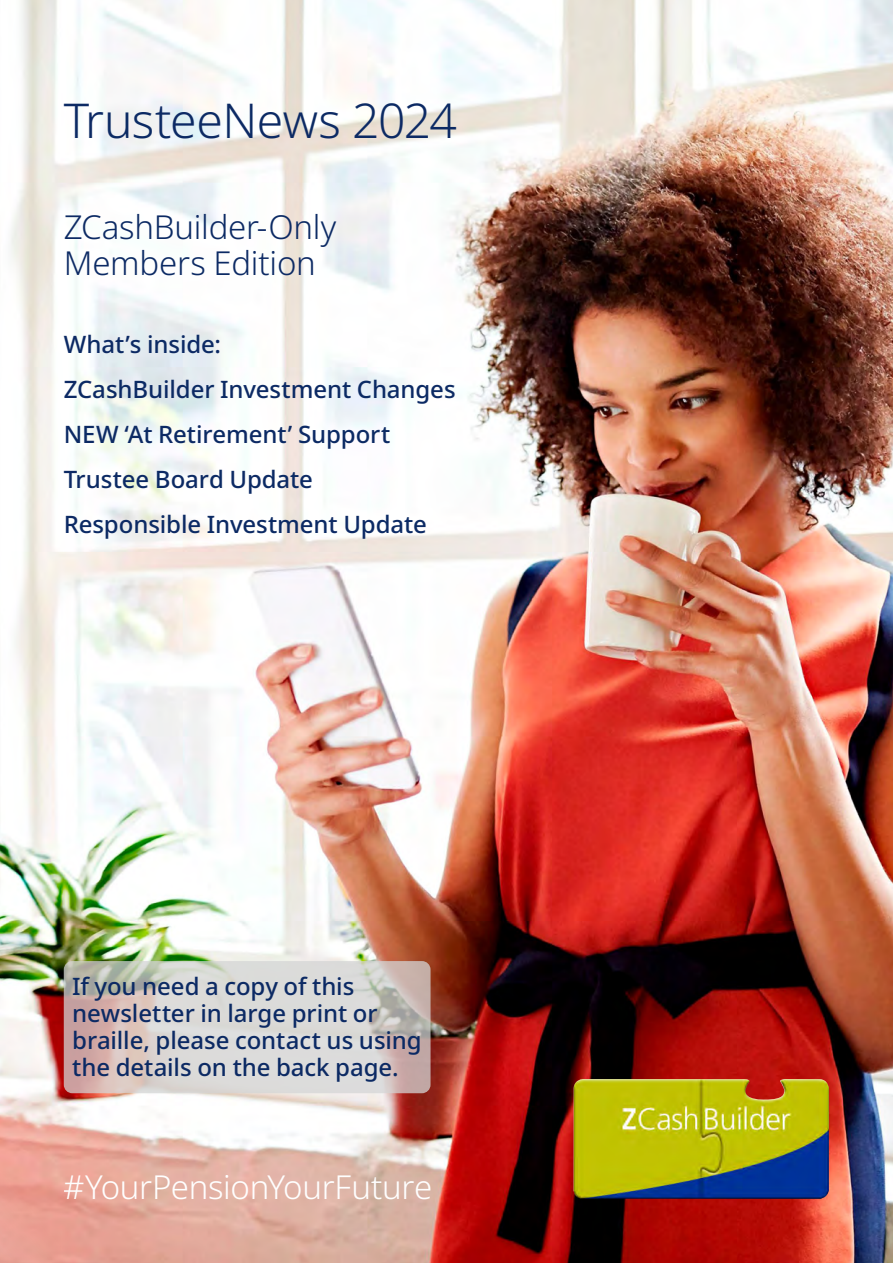
<style>
.page{position:relative;width:893px;height:1263px;background:#fff}
.page>*{position:absolute;margin:0;border:0;box-sizing:border-box;transform-origin:0 0}
.t1{font:300 48px "Noto Sans";letter-spacing:-.015em;color:#0c2a64}
.t2{font:300 33px/36px "Noto Sans";letter-spacing:-.01em;color:#0c2a64}
.t3{font:300 33px "Noto Sans";letter-spacing:-.01em;color:#fff}
.t4{font:500 24px/45px "Noto Sans";letter-spacing:-.005em;color:#0c2a64}
</style>
<div class="page">
<img style="left:0;top:0;width:893px;height:1263px">
<svg style="left:64px;top:961px;width:367px;height:132px;background:#d3cbc8"></svg>
<img style="left:573px;top:1079px;width:256px;height:120px">
<h1 class="t1" style="left:64px;top:87px;width:395px">TrusteeNews 2024</h1>
<h2 class="t2" style="left:64px;top:210px;width:274px">ZCashBuilder-Only<br>Members Edition</h2>
<p class="t4" style="left:64px;top:322px;width:393px">What’s inside:<br>ZCashBuilder Investment Changes<br>NEW ‘At Retirement’ Support<br>Trustee Board Update<br>Responsible Investment Update</p>
<p class="t4" style="left:72px;top:973px;width:351px;line-height:27px">If you need a copy of this newsletter in large print or braille, please contact us using the details on the back page.</p>
<h2 class="t3" style="left:64px;top:1164px;width:370px">#YourPensionYourFuture</h2>
</div>
